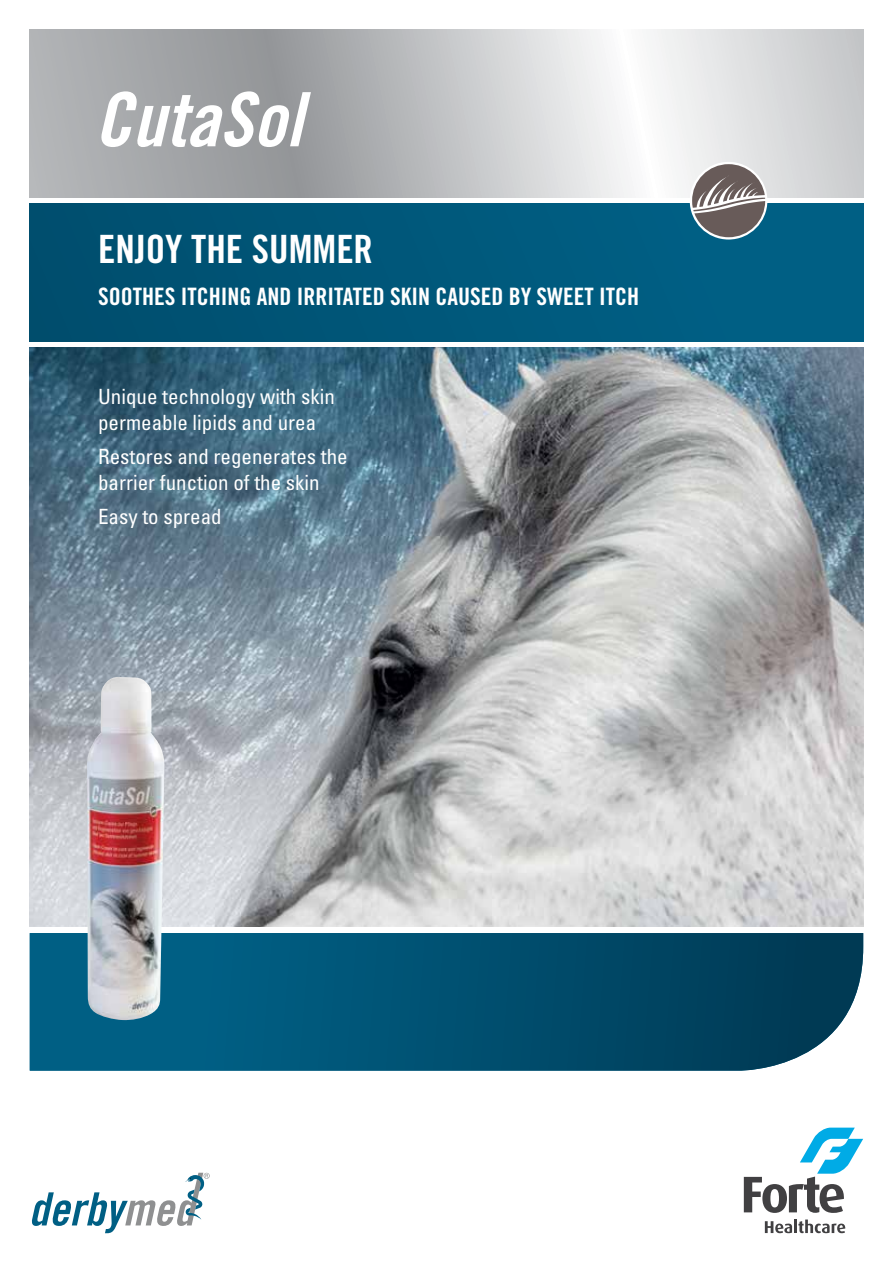
<style>
.page{position:relative;width:893px;height:1263px;background:#fff}
.page>*{position:absolute;margin:0;border:0;box-sizing:border-box;transform-origin:0 0}
.t1{font:italic 75px "Trade Gothic Bold Cond Twenty";color:#fff}
.t2{font:39px "Trade Gothic Bold Cond Twenty";color:#fff}
.t3{font:24px "Trade Gothic Bold Cond Twenty";color:#fff}
.t4{font:condensed 21px/25.2px "Univers";color:#fff}
</style>
<div class="page">
<div style="left:30px;top:204px;width:833px;height:137px;background:#00587b"></div>
<svg style="left:30px;top:30px;width:833px;height:168px;background:#c2c3c5"></svg>
<img style="left:30px;top:348px;width:833px;height:578px">
<svg style="left:30px;top:933px;width:833px;height:137px;background:#065373"></svg>
<img style="left:87px;top:677px;width:78px;height:343px">
<svg style="left:690px;top:162px;width:77px;height:78px"></svg>
<svg style="left:692px;top:164px;width:73px;height:73px"></svg>
<svg style="left:32px;top:1173px;width:178px;height:60px"></svg>
<svg style="left:744px;top:1127px;width:119px;height:86px"></svg>
<svg style="left:765px;top:1221px;width:27px;height:12px"></svg>
<hr style="left:794px;top:1219px;width:3px;height:14px;background:#414042">
<svg style="left:798px;top:1219px;width:47px;height:14px"></svg>
<h1 class="t1" style="left:94px;top:74px;width:230px">CutaSol</h1>
<h2 class="t2" style="left:98px;top:225px;width:277px">ENJOY THE SUMMER</h2>
<p class="t3" style="left:98px;top:281px;width:543px">SOOTHES ITCHING AND IRRITATED SKIN CAUSED BY SWEET ITCH</p>
<p class="t4" style="left:98px;top:384px;width:238px">Unique technology with skin permeable lipids and urea</p>
<p class="t4" style="left:98px;top:444px;width:251px">Restores and regenerates the barrier function of the skin</p>
<p class="t4" style="left:98px;top:504px;width:125px">Easy to spread</p>
</div>
